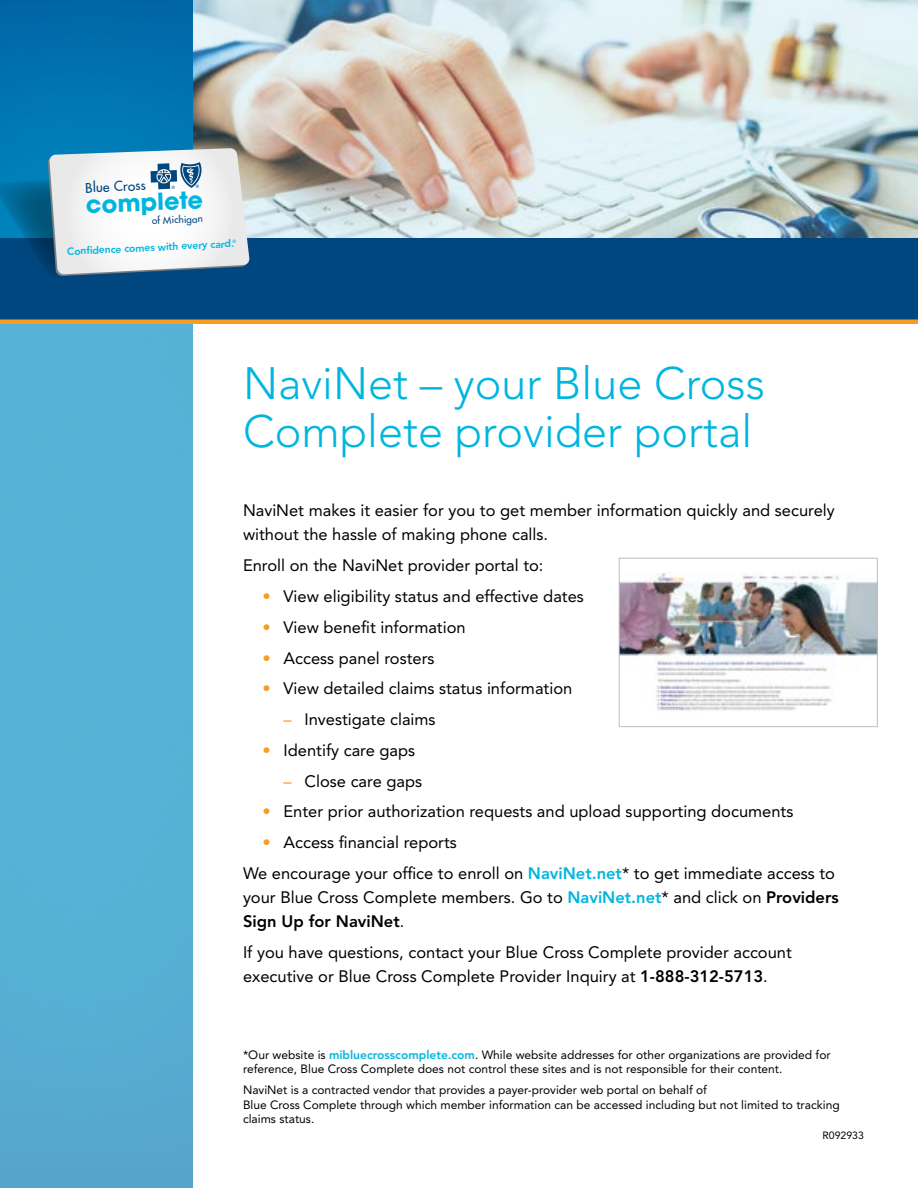
<style>
.page{position:relative;width:918px;height:1188px;background:#fff}
.page>*{position:absolute;margin:0;border:0;box-sizing:border-box;transform-origin:0 0}
.t1{font:300 45px/48px "Avenir LT Std";color:#00b6de}
.t2{font:700 23.25px "ITC Avant Garde Std";color:#00b6de}
.t3{font:16.5px/24px "Avenir LT Std";color:#000}
.t4{font:500 13.2px "Futura Std";color:#00467f}
.t5{font:12px/14.4px "Avenir LT Std";color:#000}
.t6{font:10.5px "Avenir LT Std";color:#000}
.t7{font:800 10.35px "Avenir LT Std";color:#00b6de}
.t8{font:500 9.6px "Futura Std";color:#00467f}
.s1{color:#f99c25}
.s2{font-weight:800;color:#00b6de}
.s3{font-weight:800}
</style>
<div class="page">
<img style="left:193px;top:0;width:725px;height:238px">
<img style="left:0;top:0;width:193px;height:148px">
<div style="left:0;top:324px;width:193px;height:864px;background:#56b2d6"></div>
<div style="left:0;top:238px;width:918px;height:82px;background:#00467f"></div>
<hr style="left:0;top:320px;width:918px;height:4px;background:#f99c25">
<svg style="left:0;top:148px;width:250px;height:128px"></svg>
<img style="left:621px;top:573px;width:255px;height:138px">
<div style="left:619px;top:558px;width:259px;height:169px;border:1px solid #bcbec0"></div>
<p class="t4" style="left:85px;top:180px;width:62px;rotate:-3deg">Blue Cross</p>
<h2 class="t2" style="left:85px;top:190px;width:119px;rotate:-3deg">complete</h2>
<p class="t8" style="left:152px;top:215px;width:52px;rotate:-3deg">of Michigan</p>
<p class="t7" style="left:67px;top:246px;width:171px;rotate:-3deg">Confi dence comes with every card.<sup>®</sup></p>
<h1 class="t1" style="left:243px;top:360px;width:523px">NaviNet – your Blue Cross<br>Complete provider portal</h1>
<p class="t3" style="left:243px;top:499px;width:593px">NaviNet makes it easier for you to get member information quickly and securely without the hassle of making phone calls.</p>
<p class="t3" style="left:243px;top:554px;width:302px">Enroll on the NaviNet provider portal to:</p>
<p class="t3" style="left:263px;top:584px;width:323px"><span class="s1">•</span> View eligibility status and effective dates</p>
<p class="t3" style="left:263px;top:615px;width:205px"><span class="s1">•</span> View benefit information</p>
<p class="t3" style="left:263px;top:646px;width:174px"><span class="s1">•</span> Access panel rosters</p>
<p class="t3" style="left:263px;top:677px;width:311px"><span class="s1">•</span> View detailed claims status information</p>
<p class="t3" style="left:284px;top:707px;width:154px"><span class="s1">–</span> Investigate claims</p>
<p class="t3" style="left:263px;top:738px;width:154px"><span class="s1">•</span> Identify care gaps</p>
<p class="t3" style="left:284px;top:769px;width:140px"><span class="s1">–</span> Close care gaps</p>
<p class="t3" style="left:263px;top:800px;width:532px"><span class="s1">•</span> Enter prior authorization requests and upload supporting documents</p>
<p class="t3" style="left:243px;top:827px;width:594px;line-height:30.8px;text-indent:20px"><span class="s1">•</span> Access financial reports<br>We encourage your office to enroll on <span class="s2">NaviNet.net</span>* to get immediate access to</p>
<p class="t3" style="left:243px;top:885px;width:597px">your Blue Cross Complete members. Go to <span class="s2">NaviNet.net</span>* and click on <span class="s3">Providers<br>Sign Up for NaviNet</span>.</p>
<p class="t3" style="left:243px;top:940px;width:550px">If you have questions, contact your Blue Cross Complete provider account executive or Blue Cross Complete Provider Inquiry at <span class="s3">1-888-312-5713</span>.</p>
<p class="t5" style="left:243px;top:1047px;width:589px">*Our website is <span class="s2">mibluecrosscomplete.com</span>. While website addresses for other organizations are provided for reference, Blue Cross Complete does not control these sites and is not responsible for their content.</p>
<p class="t5" style="left:243px;top:1083px;width:598px">NaviNet is a contracted vendor that provides a payer-provider web portal on behalf of<br>Blue Cross Complete through which member information can be accessed including but not limited to tracking claims status.</p>
<p class="t6" style="left:823px;top:1129px;width:43px">R092933</p>
</div>
